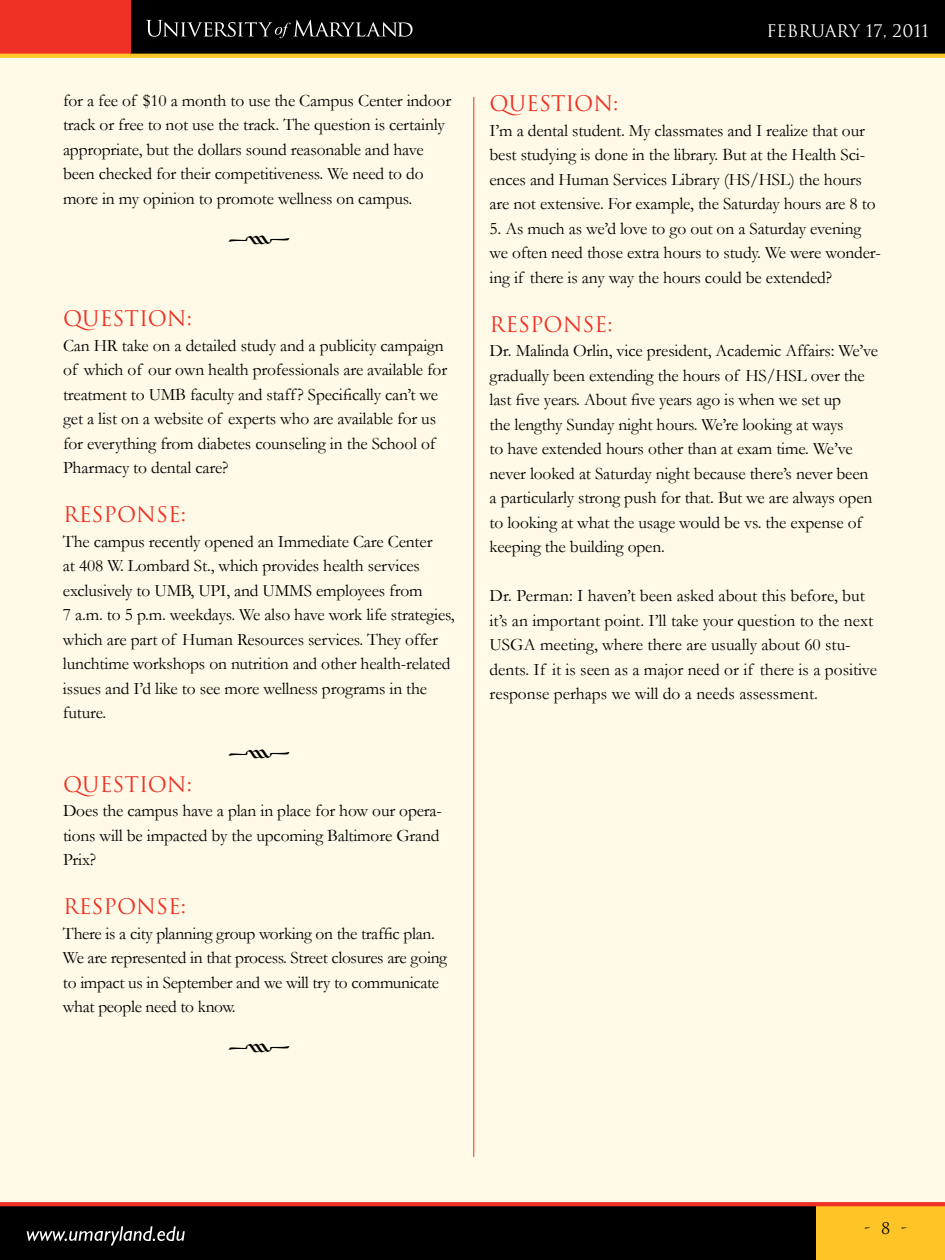
<style>
.page{position:relative;width:945px;height:1260px;background:#fff}
.page>*{position:absolute;margin:0;border:0;box-sizing:border-box;transform-origin:0 0}
.t1{font:38.5px "Type Embellishments One Let Plain";color:#000}
.t2{font:21px "Trajan";color:#ee3124}
.t3{font:17.5px/24.5px "Garamond";letter-spacing:-.01em;color:#000}
.t4{font:16.8px "Trajan";color:#fff}
.t5{font:15.75px "Trajan";color:#000}
</style>
<div class="page">
<div style="left:0;top:50px;width:945px;height:1165px;background:#fff9e7"></div>
<div style="left:814px;top:1204px;width:131px;height:56px;background:#ffc425"></div>
<div style="left:0;top:1204px;width:816px;height:56px;background:#000"></div>
<svg style="left:0;top:1202px;width:945px;height:4px;background:#ee3528"></svg>
<div style="left:0;top:0;width:131px;height:56px;background:#ee3124"></div>
<div style="left:131px;top:0;width:814px;height:56px;background:#000"></div>
<svg style="left:0;top:54px;width:945px;height:4px;background:#ffc62c"></svg>
<svg style="left:146px;top:20px;width:267px;height:18px"></svg>
<svg style="left:27px;top:1226px;width:158px;height:20px"></svg>
<hr style="left:473px;top:97px;width:1px;height:1060px;background:#ee3124">
<p class="t3" style="left:63px;top:88px;width:390px">for a fee of $10 a month to use the Campus Center indoor track or free to not use the track. The question is certainly appropriate, but the dollars sound reasonable and have been checked for their competitiveness. We need to do more in my opinion to promote wellness on campus.</p>
<h1 class="t1" style="left:227px;top:225px;width:66px">k</h1>
<p class="t2" style="left:63px;top:306px;width:131px">QUESTION:</p>
<p class="t3" style="left:63px;top:333px;width:386px">Can HR take on a detailed study and a publicity campaign of which of our own health professionals are available for treatment to UMB faculty and staff? Specifically can’t we get a list on a website of experts who are available for us for everything from diabetes counseling in the School of Pharmacy to dental care?</p>
<p class="t2" style="left:63px;top:502px;width:125px">RESPONSE:</p>
<p class="t3" style="left:63px;top:529px;width:393px">The campus recently opened an Immediate Care Center<br>at 408 W. Lombard St., which provides health services exclusively to UMB, UPI, and UMMS employees from<br>7 a.m. to 5 p.m. weekdays. We also have work life strategies, which are part of Human Resources services. They offer lunchtime workshops on nutrition and other health-related issues and I’d like to see more wellness programs in the future.</p>
<p class="t2" style="left:63px;top:772px;width:131px">QUESTION:</p>
<h1 class="t1" style="left:227px;top:739px;width:66px">k</h1>
<p class="t3" style="left:63px;top:799px;width:381px">Does the campus have a plan in place for how our opera&shy;tions will be impacted by the upcoming Baltimore Grand<br>Prix?</p>
<p class="t2" style="left:63px;top:894px;width:125px">RESPONSE:</p>
<p class="t3" style="left:63px;top:921px;width:386px">There is a city planning group working on the traffic plan.<br>We are represented in that process. Street closures are going to impact us in September and we will try to communicate what people need to know.</p>
<h1 class="t1" style="left:227px;top:1033px;width:66px">k</h1>
<p class="t4" style="left:766px;top:21px;width:164px">FEBRUARY 17, 2011</p>
<p class="t2" style="left:490px;top:91px;width:131px">QUESTION:</p>
<p class="t3" style="left:490px;top:118px;width:388px">I’m a dental student. My classmates and I realize that our best studying is done in the library. But at the Health Sci&shy;ences and Human Services Library (HS/HSL) the hours are not extensive. For example, the Saturday hours are 8 to</p>
<p class="t3" style="left:490px;top:216px;width:393px">5. As much as we’d love to go out on a Saturday evening we often need those extra hours to study. We were wonder&shy;ing if there is any way the hours could be extended?</p>
<p class="t2" style="left:490px;top:311px;width:125px">RESPONSE:</p>
<p class="t3" style="left:490px;top:338px;width:390px">Dr. Malinda Orlin, vice president, Academic Affairs: We’ve gradually been extending the hours of HS/HSL over the last five years. About five years ago is when we set up<br>the lengthy Sunday night hours. We’re looking at ways<br>to have extended hours other than at exam time. We’ve never looked at Saturday night because there’s never been a particularly strong push for that. But we are always open to looking at what the usage would be vs. the expense of keeping the building open.</p>
<p class="t3" style="left:490px;top:583px;width:389px">Dr. Perman: I haven’t been asked about this before, but it’s an important point. I’ll take your question to the next USGA meeting, where there are usually about 60 stu&shy;dents. If it is seen as a major need or if there is a positive response perhaps we will do a needs assessment.</p>
<p class="t5" style="left:865px;top:1219px;width:44px">- 8 -</p>
</div>
